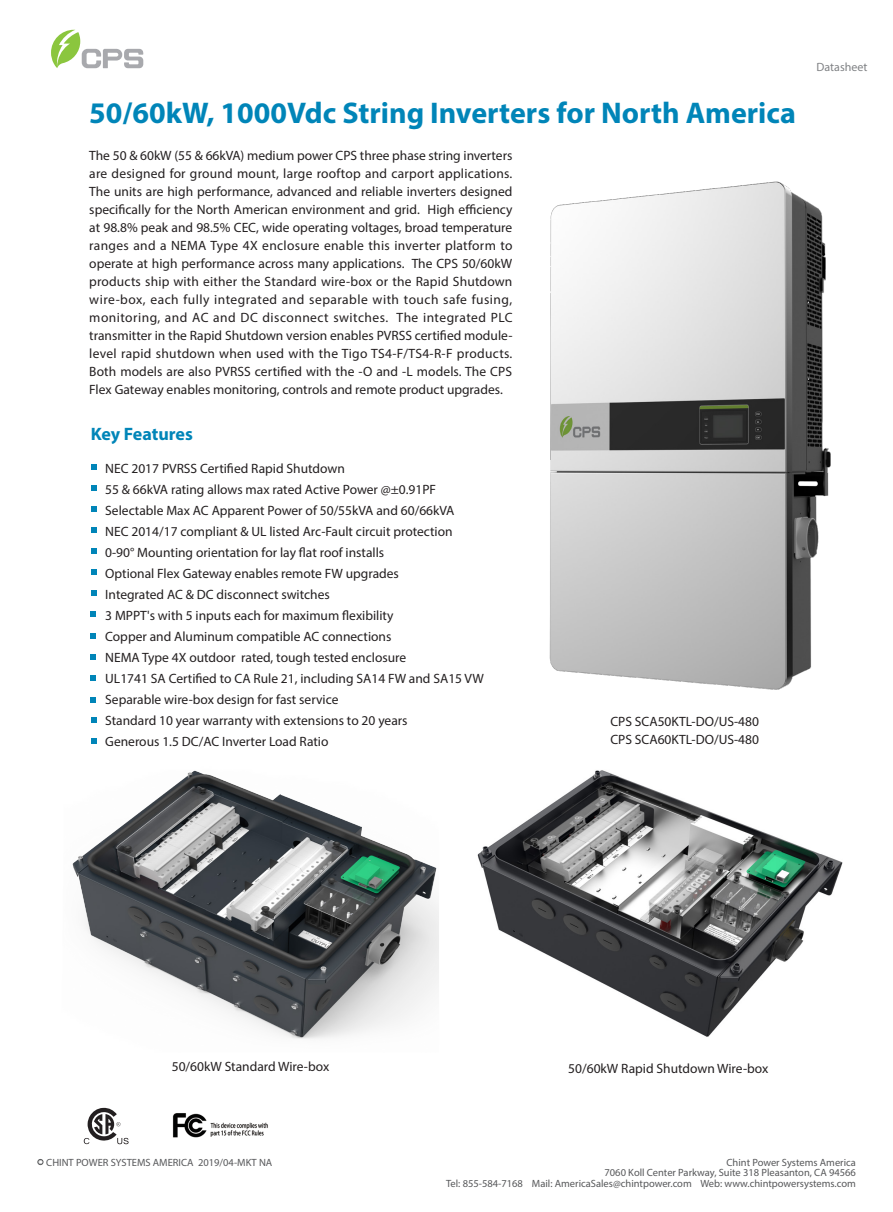
<style>
.page{position:relative;width:893px;height:1212px;background:#fff}
.page>*{position:absolute;margin:0;border:0;box-sizing:border-box;transform-origin:0 0}
.t1{font:700 30px "Myriad Pro";color:#0085b8}
.t2{font:700 18px "Myriad Pro";letter-spacing:-.005em;color:#0085b8}
.t3{font:13.5px/18px "Myriad Pro";color:#231f20}
.t4{font:12px "Myriad Pro";color:#808285}
.t5{font:10.5px/10.5px "Myriad Pro";color:#57585a;text-align:right}
</style>
<div class="page">
<svg style="left:51px;top:30px;width:93px;height:38px"></svg>
<img style="left:172px;top:1113px;width:96px;height:25px">
<svg style="left:91px;top:464px;width:6px;height:6px"></svg>
<svg style="left:91px;top:485px;width:6px;height:6px"></svg>
<svg style="left:91px;top:506px;width:6px;height:6px"></svg>
<svg style="left:91px;top:527px;width:6px;height:6px"></svg>
<svg style="left:91px;top:548px;width:6px;height:6px"></svg>
<svg style="left:91px;top:569px;width:6px;height:6px"></svg>
<svg style="left:91px;top:590px;width:6px;height:6px"></svg>
<svg style="left:90px;top:611px;width:6px;height:6px"></svg>
<img style="left:549px;top:181px;width:282px;height:509px">
<img style="left:477px;top:770px;width:366px;height:267px">
<svg style="left:90px;top:633px;width:6px;height:5px"></svg>
<svg style="left:90px;top:654px;width:6px;height:6px"></svg>
<svg style="left:90px;top:675px;width:6px;height:6px"></svg>
<svg style="left:90px;top:697px;width:6px;height:5px"></svg>
<svg style="left:38px;top:1159px;width:5px;height:6px"></svg>
<svg style="left:91px;top:717px;width:6px;height:6px"></svg>
<img style="left:72px;top:770px;width:367px;height:269px">
<svg style="left:84px;top:1107px;width:45px;height:37px"></svg>
<svg style="left:91px;top:738px;width:6px;height:6px"></svg>
<h1 class="t1" style="left:89px;top:93px;width:708px">50/60kW, 1000Vdc String Inverters for North America</h1>
<p class="t3" style="left:89px;top:146px;width:425px;text-align:justify">The 50 &amp; 60kW (55 &amp; 66kVA) medium power CPS three phase string inverters are designed for ground mount, large rooftop and carport applications.<br>The units are high performance, advanced and reliable inverters designed specifically for the North American environment and grid. High efficiency at 98.8% peak and 98.5% CEC, wide operating voltages, broad temperature ranges and a NEMA Type 4X enclosure enable this inverter platform to operate at high performance across many applications. The CPS 50/60kW products ship with either the Standard wire-box or the Rapid Shutdown wire-box, each fully integrated and separable with touch safe fusing, monitoring, and AC and DC disconnect switches. The integrated PLC transmitter in the Rapid Shutdown version enables PVRSS certified module&shy;level rapid shutdown when used with the Tigo TS4-F/TS4-R-F products.<br>Both models are also PVRSS certified with the -O and -L models. The CPS Flex Gateway enables monitoring, controls and remote product upgrades.</p>
<h2 class="t2" style="left:91px;top:422px;width:104px">Key Features</h2>
<p class="t3" style="left:105px;top:457px;width:380px;line-height:21px">NEC 2017 PVRSS Certified Rapid Shutdown<br>55 &amp; 66kVA rating allows max rated Active Power @±0.91PF Selectable Max AC Apparent Power of 50/55kVA and 60/66kVA<br>NEC 2014/17 compliant &amp; UL listed Arc-Fault circuit protection 0-90° Mounting orientation for lay flat roof installs<br>Optional Flex Gateway enables remote FW upgrades<br>Integrated AC &amp; DC disconnect switches<br>3 MPPT's with 5 inputs each for maximum flexibility<br>Copper and Aluminum compatible AC connections<br>NEMA Type 4X outdoor rated, tough tested enclosure<br>UL1741 SA Certified to CA Rule 21, including SA14 FW and SA15 VW Separable wire-box design for fast service<br>Standard 10 year warranty with extensions to 20 years<br>Generous 1.5 DC/AC Inverter Load Ratio</p>
<p class="t3" style="left:610px;top:713px;width:150px">CPS SCA50KTL-DO/US-480<br>CPS SCA60KTL-DO/US-480</p>
<p class="t4" style="left:817px;top:60px;width:52px">Datasheet</p>
<p class="t3" style="left:172px;top:1057px;width:159px">50/60kW Standard Wire-box</p>
<p class="t3" style="left:568px;top:1059px;width:201px">50/60kW Rapid Shutdown Wire-box</p>
<p class="t5" style="left:46px;top:1156px;width:228px">CHINT POWER SYSTEMS AMERICA 2019/04-MKT NA</p>
<p class="t5" style="left:446px;top:1156px;width:411px">Chint Power Systems America<br>7060 Koll Center Parkway, Suite 318 Pleasanton, CA 94566<br>Tel: 855-584-7168 Mail: AmericaSales@chintpower.com Web: www.chintpowersystems.com</p>
</div>
